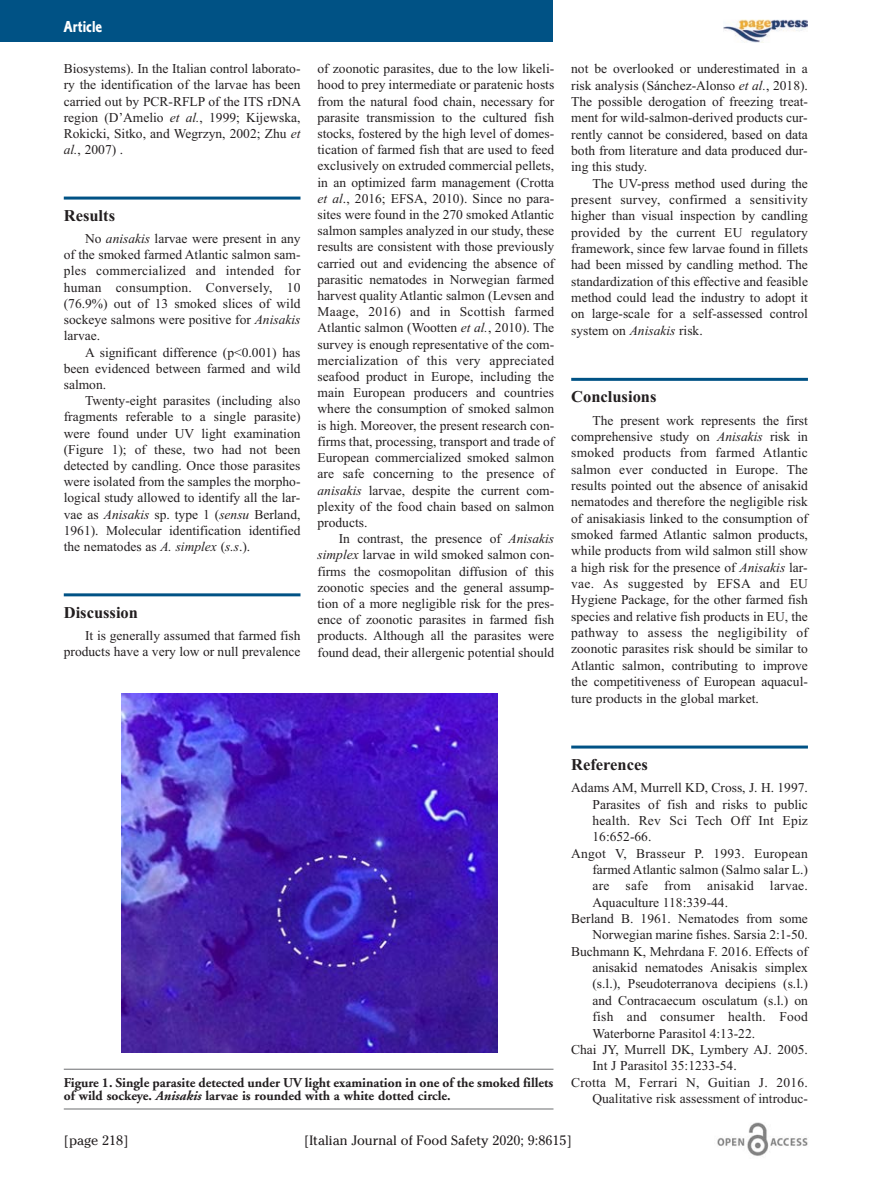
<style>
.page{position:relative;width:893px;height:1191px;background:#fff}
.page>*{position:absolute;margin:0;border:0;box-sizing:border-box;transform-origin:0 0}
.t1{font:700 16.5px "Times New Roman";color:#231f20}
.t2{font:16.5px "Corinthian Bold Condensed Plain";color:#fff}
.t3{font:13.5px/16.2px "Times New Roman";color:#231f20;text-align:justify}
.t4{font:700 13.5px/13.5px "Adobe Garamond";color:#231f20}
.t5{font:13.5px "Times New Roman";letter-spacing:.02em;color:#231f20}
.t6{font:13.5px "Cheltenham";color:#231f20}
.s1{font-style:italic}
</style>
<div class="page">
<hr style="left:64px;top:196px;width:236px;height:3px;background:#005285">
<hr style="left:64px;top:593px;width:236px;height:3px;background:#005285">
<hr style="left:571px;top:378px;width:237px;height:3px;background:#005285">
<hr style="left:571px;top:745px;width:237px;height:3px;background:#005285">
<div style="left:0;top:0;width:553px;height:42px;background:#005285"></div>
<img style="left:717px;top:1123px;width:91px;height:33px">
<img style="left:723px;top:19px;width:84px;height:24px">
<hr style="left:64px;top:1068px;width:489px;height:1px;background:#6c6d70">
<hr style="left:64px;top:1108px;width:489px;height:1px;background:#6c6d70">
<img style="left:121px;top:693px;width:376px;height:360px">
<p class="t2" style="left:63px;top:21px;width:40px">Article</p>
<p class="t3" style="left:64px;top:60px;width:239px">Biosystems). In the Italian control laborato&shy;ry the identification of the larvae has been carried out by PCR-RFLP of the ITS rDNA region (D’Amelio <span class="s1">et al.</span>, 1999; Kijewska, Rokicki, Sitko, and Wegrzyn, 2002; Zhu <span class="s1">et al.</span>, 2007) .</p>
<p class="t1" style="left:64px;top:205px;width:53px">Results</p>
<p class="t3" style="left:64px;top:230px;width:238px;text-indent:21px">No <span class="s1">anisakis</span> larvae were present in any of the smoked farmed Atlantic salmon sam&shy;ples commercialized and intended for human consumption. Conversely, 10 (76.9%) out of 13 smoked slices of wild sockeye salmons were positive for <span class="s1">Anisakis </span>larvae.</p>
<p class="t3" style="left:64px;top:344px;width:238px;text-indent:21px">A significant difference (p&lt;0.001) has been evidenced between farmed and wild salmon.</p>
<p class="t3" style="left:64px;top:392px;width:238px;text-indent:21px">Twenty-eight parasites (including also fragments referable to a single parasite) were found under UV light examination (Figure 1); of these, two had not been detected by candling. Once those parasites were isolated from the samples the morpho&shy;logical study allowed to identify all the lar&shy;vae as <span class="s1">Anisakis</span> sp. type 1 (<span class="s1">sensu</span> Berland, 1961). Molecular identification identified the nematodes as <span class="s1">A. simplex</span> (<span class="s1">s.s</span>.).</p>
<p class="t1" style="left:64px;top:602px;width:76px">Discussion</p>
<p class="t3" style="left:64px;top:627px;width:238px;text-align:right">It is generally assumed that farmed fish products have a very low or null prevalence</p>
<p class="t3" style="left:317px;top:60px;width:238px">of zoonotic parasites, due to the low likeli&shy;hood to prey intermediate or paratenic hosts from the natural food chain, necessary for parasite transmission to the cultured fish stocks, fostered by the high level of domes&shy;tication of farmed fish that are used to feed exclusively on extruded commercial pellets, in an optimized farm management (Crotta <span class="s1">et al</span>., 2016; EFSA, 2010). Since no para&shy;sites were found in the 270 smoked Atlantic salmon samples analyzed in our study, these results are consistent with those previously carried out and evidencing the absence of parasitic nematodes in Norwegian farmed harvest quality Atlantic salmon (Levsen and Maage, 2016) and in Scottish farmed Atlantic salmon (Wootten <span class="s1">et al.</span>, 2010). The survey is enough representative of the com&shy;mercialization of this very appreciated seafood product in Europe, including the main European producers and countries where the consumption of smoked salmon is high. Moreover, the present research con&shy;firms that, processing, transport and trade of European commercialized smoked salmon are safe concerning to the presence of <span class="s1">anisakis</span> larvae, despite the current com&shy;plexity of the food chain based on salmon products.</p>
<p class="t3" style="left:317px;top:530px;width:238px;text-indent:21px">In contrast, the presence of <span class="s1">Anisakis simplex</span> larvae in wild smoked salmon con&shy;firms the cosmopolitan diffusion of this zoonotic species and the general assump&shy;tion of a more negligible risk for the pres&shy;ence of zoonotic parasites in farmed fish products. Although all the parasites were found dead, their allergenic potential should</p>
<p class="t3" style="left:571px;top:60px;width:238px">not be overlooked or underestimated in a risk analysis (Sánchez-Alonso <span class="s1">et al.</span>, 2018).<br>The possible derogation of freezing treat&shy;ment for wild-salmon-derived products cur&shy;rently cannot be considered, based on data both from literature and data produced dur&shy;ing this study.</p>
<p class="t3" style="left:571px;top:175px;width:238px;text-indent:21px">The UV-press method used during the present survey, confirmed a sensitivity higher than visual inspection by candling provided by the current EU regulatory framework, since few larvae found in fillets had been missed by candling method. The standardization of this effective and feasible method could lead the industry to adopt it on large-scale for a self-assessed control system on <span class="s1">Anisakis</span> risk.</p>
<p class="t1" style="left:571px;top:387px;width:87px">Conclusions</p>
<p class="t3" style="left:571px;top:412px;width:238px;text-indent:21px">The present work represents the first comprehensive study on <span class="s1">Anisakis</span> risk in smoked products from farmed Atlantic salmon ever conducted in Europe. The results pointed out the absence of anisakid nematodes and therefore the negligible risk of anisakiasis linked to the consumption of smoked farmed Atlantic salmon products, while products from wild salmon still show a high risk for the presence of <span class="s1">Anisakis</span> lar&shy;vae. As suggested by EFSA and EU Hygiene Package, for the other farmed fish species and relative fish products in EU, the pathway to assess the negligibility of zoonotic parasites risk should be similar to Atlantic salmon, contributing to improve the competitiveness of European aquacul&shy;ture products in the global market.</p>
<p class="t1" style="left:571px;top:754px;width:78px">References</p>
<p class="t3" style="left:571px;top:779px;width:238px">Adams AM, Murrell KD, Cross, J. H. 1997.</p>
<p class="t3" style="left:592px;top:796px;width:217px">Parasites of fish and risks to public</p>
<p class="t3" style="left:592px;top:812px;width:217px">health. Rev Sci Tech Off Int Epiz</p>
<p class="t3" style="left:592px;top:828px;width:60px">16:652-66.</p>
<p class="t5" style="left:571px;top:845px;width:238px">Angot V, Brasseur P. 1993. European</p>
<p class="t3" style="left:592px;top:861px;width:217px">farmed Atlantic salmon (Salmo salar L.)</p>
<p class="t5" style="left:592px;top:877px;width:217px">are safe from anisakid larvae.</p>
<p class="t3" style="left:592px;top:894px;width:137px">Aquaculture 118:339-44.</p>
<p class="t3" style="left:571px;top:910px;width:238px">Berland B. 1961. Nematodes from some</p>
<p class="t3" style="left:592px;top:926px;width:217px">Norwegian marine fishes. Sarsia 2:1-50.</p>
<p class="t3" style="left:571px;top:943px;width:238px">Buchmann K, Mehrdana F. 2016. Effects of</p>
<p class="t3" style="left:592px;top:959px;width:217px">anisakid nematodes Anisakis simplex</p>
<p class="t3" style="left:592px;top:975px;width:217px">(s.l.), Pseudoterranova decipiens (s.l.)</p>
<p class="t3" style="left:592px;top:992px;width:217px">and Contracaecum osculatum (s.l.) on</p>
<p class="t5" style="left:592px;top:1008px;width:217px">fish and consumer health. Food</p>
<p class="t3" style="left:592px;top:1024px;width:164px">Waterborne Parasitol 4:13-22.</p>
<p class="t3" style="left:571px;top:1041px;width:238px">Chai JY, Murrell DK, Lymbery AJ. 2005.</p>
<p class="t3" style="left:592px;top:1057px;width:146px">Int J Parasitol 35:1233-54.</p>
<p class="t5" style="left:571px;top:1074px;width:238px">Crotta M, Ferrari N, Guitian J. 2016.</p>
<p class="t3" style="left:592px;top:1090px;width:217px">Qualitative risk assessment of introduc-</p>
<p class="t4" style="left:64px;top:1076px;width:491px">Figure 1. Single parasite detected under UV light examination in one of the smoked fillets of wild sockeye. <span class="s1">Anisakis</span> larvae is rounded with a white dotted circle.</p>
<p class="t6" style="left:64px;top:1132px;width:66px">[page 218]</p>
<p class="t6" style="left:304px;top:1132px;width:269px">[Italian Journal of Food Safety 2020; 9:8615]</p>
</div>
